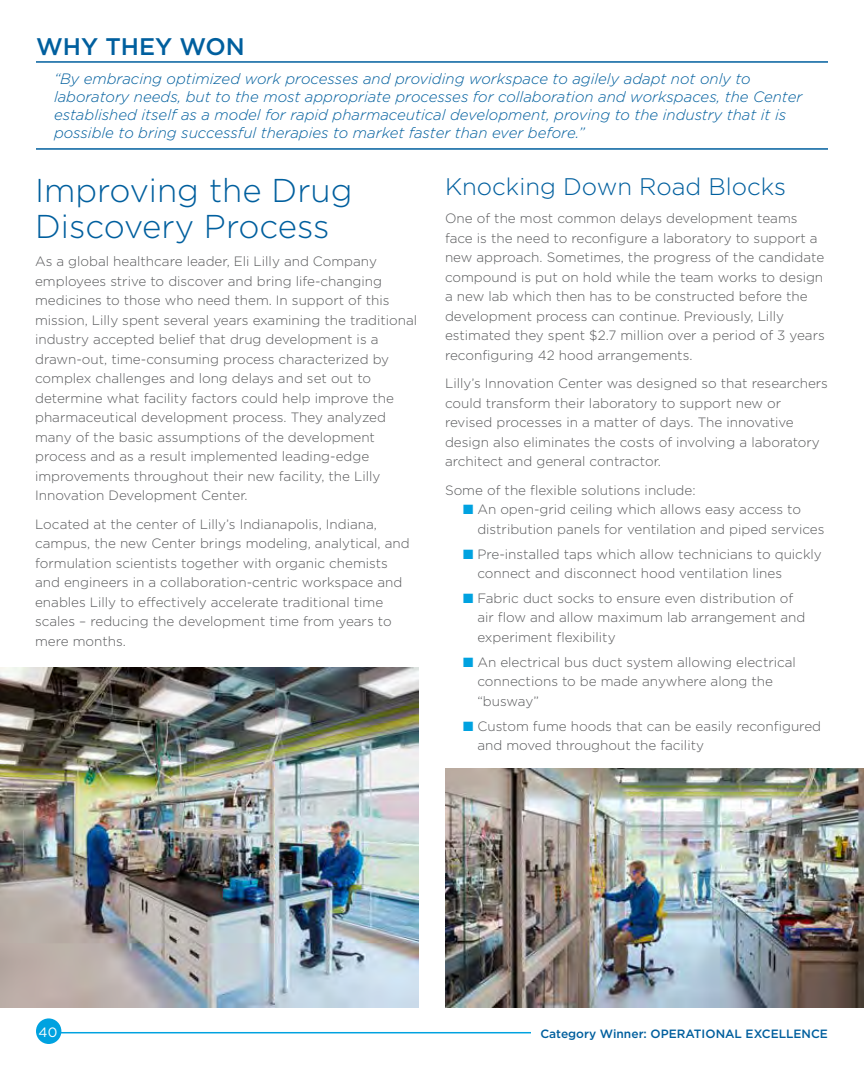
<style>
.page{position:relative;width:864px;height:1080px;background:#fff}
.page>*{position:absolute;margin:0;border:0;box-sizing:border-box;transform-origin:0 0}
.t1{font:300 33px/36px "Gotham";color:#005f9e}
.t2{font:300 24px "Gotham";color:#005f9e}
.t3{font:500 24px "Gotham";color:#005f9e}
.t4{font:italic 300 15px/18px "Gotham";color:#005f9e}
.t5{font:300 13.5px/19.5px "Gotham";color:#58595b}
.t6{font:13.5px "Gotham";color:#fff}
.t7{font:500 12px "Gotham";color:#005f9e}
.s1{color:#00a2e0}
</style>
<div class="page">
<div style="left:36px;top:1018px;width:25px;height:26px;background:#00a2e0;border-radius:50%"></div>
<hr style="left:60px;top:1032px;width:471px;height:1px;background:#00a2e0">
<hr style="left:36px;top:61px;width:792px;height:2px;background:#005f9e">
<hr style="left:36px;top:148px;width:792px;height:2px;background:#005f9e">
<img style="left:0;top:667px;width:418px;height:341px">
<img style="left:445px;top:768px;width:419px;height:240px">
<h2 class="t3" style="left:36px;top:31px;width:210px">WHY THEY WON</h2>
<p class="t4" style="left:54px;top:69px;width:750px">“By embracing optimized work processes and providing workspace to agilely adapt not only to laboratory needs, but to the most appropriate processes for collaboration and workspaces, the Center established itself as a model for rapid pharmaceutical development, proving to the industry that it is possible to bring successful therapies to market faster than ever before.”</p>
<h1 class="t1" style="left:35px;top:171px;width:319px">Improving the Drug<br>Discovery Process</h1>
<p class="t5" style="left:35px;top:252px;width:384px">As a global healthcare leader, Eli Lilly and Company employees strive to discover and bring life-changing medicines to those who need them. In support of this mission, Lilly spent several years examining the traditional industry accepted belief that drug development is a drawn-out, time-consuming process characterized by complex challenges and long delays and set out to determine what facility factors could help improve the pharmaceutical development process. They analyzed many of the basic assumptions of the development process and as a result implemented leading-edge improvements throughout their new facility, the Lilly Innovation Development Center.</p>
<p class="t5" style="left:35px;top:514px;width:376px">Located at the center of Lilly’s Indianapolis, Indiana, campus, the new Center brings modeling, analytical, and formulation scientists together with organic chemists and engineers in a collaboration-centric workspace and enables Lilly to effectively accelerate traditional time scales – reducing the development time from years to mere months.</p>
<h2 class="t2" style="left:445px;top:171px;width:342px">Knocking Down Road Blocks</h2>
<p class="t5" style="left:445px;top:208px;width:381px">One of the most common delays development teams face is the need to reconfigure a laboratory to support a new approach. Sometimes, the progress of the candidate compound is put on hold while the team works to design a new lab which then has to be constructed before the development process can continue. Previously, Lilly estimated they spent $2.7 million over a period of 3 years reconfiguring 42 hood arrangements.</p>
<p class="t5" style="left:445px;top:373px;width:384px">Lilly’s Innovation Center was designed so that researchers could transform their laboratory to support new or revised processes in a matter of days. The innovative design also eliminates the costs of involving a laboratory architect and general contractor.</p>
<p class="t5" style="left:445px;top:480px;width:252px">Some of the flexible solutions include:</p>
<p class="t5" style="left:477px;top:499px;width:349px;text-indent:-14px"><span class="s1">■</span> An open-grid ceiling which allows easy access to distribution panels for ventilation and piped services</p>
<p class="t5" style="left:477px;top:544px;width:346px;text-indent:-14px"><span class="s1">■</span> Pre-installed taps which allow technicians to quickly connect and disconnect hood ventilation lines</p>
<p class="t5" style="left:477px;top:588px;width:330px;text-indent:-14px"><span class="s1">■</span> Fabric duct socks to ensure even distribution of air flow and allow maximum lab arrangement and experiment flexibility</p>
<p class="t5" style="left:477px;top:652px;width:320px;text-indent:-14px"><span class="s1">■</span> An electrical bus duct system allowing electrical connections to be made anywhere along the “busway”</p>
<p class="t5" style="left:477px;top:716px;width:345px;text-indent:-14px"><span class="s1">■</span> Custom fume hoods that can be easily reconfigured and moved throughout the facility</p>
<p class="t6" style="left:39px;top:1023px;width:20px">40</p>
<p class="t7" style="left:540px;top:1025px;width:289px">Category Winner: OPERATIONAL EXCELLENCE</p>
</div>
